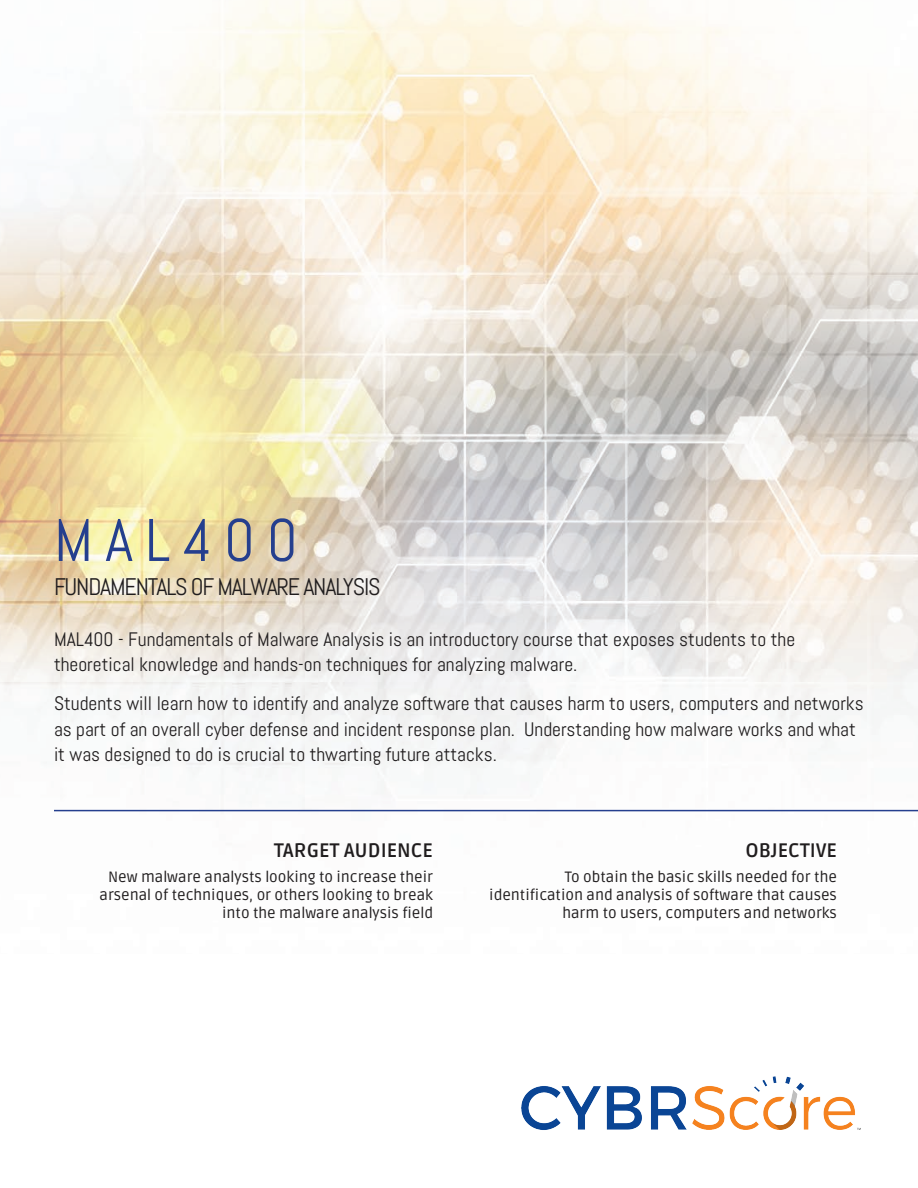
<style>
.page{position:relative;width:918px;height:1188px;background:#fff}
.page>*{position:absolute;margin:0;border:0;box-sizing:border-box;transform-origin:0 0}
.Heading_course{font:60px "Abel";letter-spacing:.2em;color:#253f8e}
.Heading_course-2{font:24px "Abel";letter-spacing:-.05em;color:#201d1e}
.t1{font:19.5px/25.5px "Abel";color:#201d1e}
.heading_Col_2{font:700 19.5px "Ruda";color:#201d1e}
.Paragraph_Col{font:15px/18px "Ruda";color:#201d1e;text-align:right}
</style>
<div class="page">
<img style="left:521px;top:1077px;width:339px;height:53px">
<img style="left:0;top:0;width:918px;height:812px">
<hr style="left:54px;top:810px;width:864px;height:1px;background:#253f8e">
<p class="Heading_course" style="left:54px;top:502px;width:245px">MAL400</p>
<p class="Heading_course-2" style="left:54px;top:572px;width:328px">FUNDAMENTALS OF MALWARE ANALYSIS</p>
<p class="t1" style="left:54px;top:626px;width:743px">MAL400 - Fundamentals of Malware Analysis is an introductory course that exposes students to the theoretical knowledge and hands-on techniques for analyzing malware.</p>
<p class="t1" style="left:54px;top:691px;width:811px">Students will learn how to identify and analyze software that causes harm to users, computers and networks as part of an overall cyber defense and incident response plan. Understanding how malware works and what it was designed to do is crucial to thwarting future attacks.</p>
<p class="heading_Col_2" style="left:274px;top:839px;width:161px">TARGET AUDIENCE</p>
<p class="Paragraph_Col" style="left:100px;top:868px;width:335px">New malware analysts looking to increase their arsenal of techniques, or others looking to break into the malware analysis field</p>
<p class="heading_Col_2" style="left:745px;top:839px;width:93px">OBJECTIVE</p>
<p class="Paragraph_Col" style="left:489px;top:868px;width:349px">To obtain the basic skills needed for the identification and analysis of software that causes harm to users, computers and networks</p>
</div>
